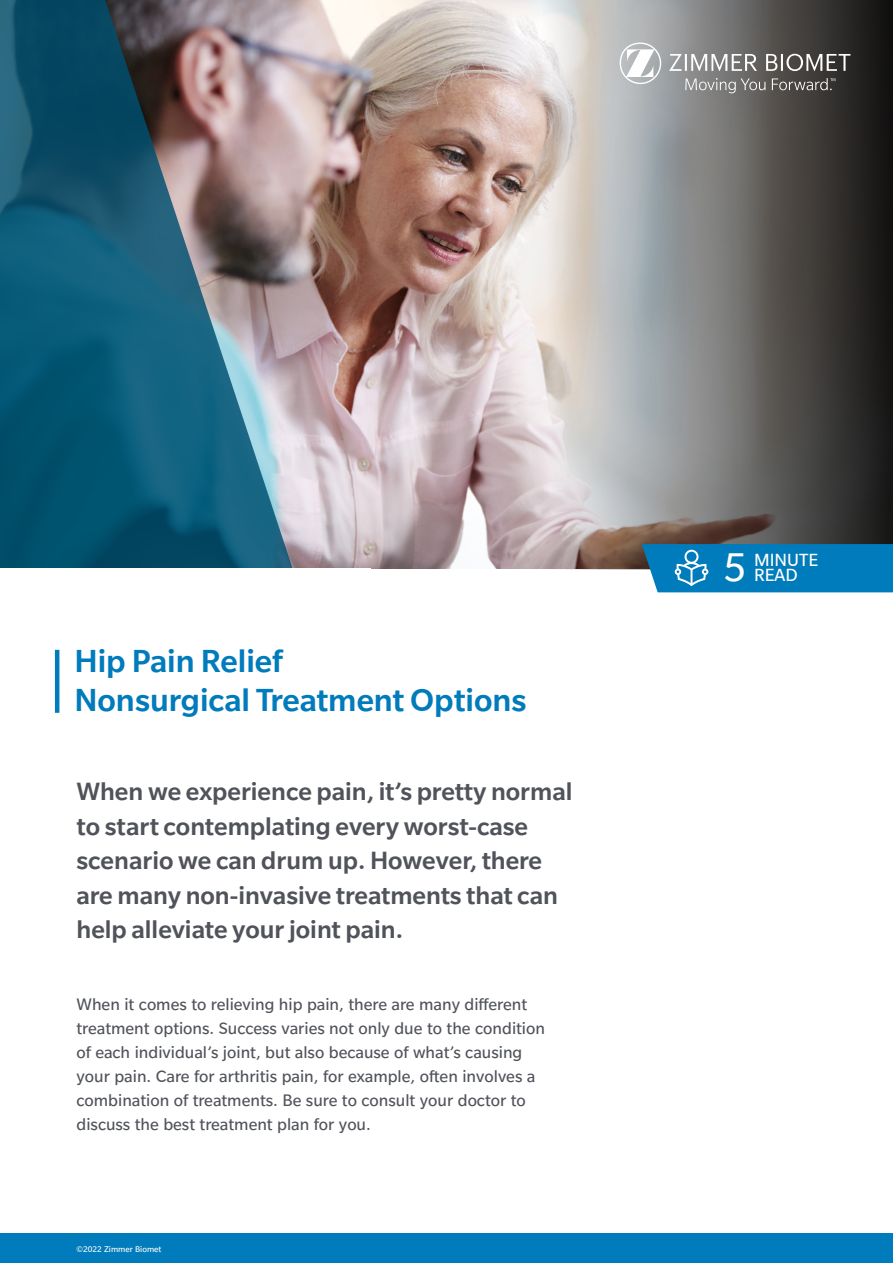
<style>
.page{position:relative;width:893px;height:1263px;background:#fff}
.page>*{position:absolute;margin:0;border:0;box-sizing:border-box;transform-origin:0 0}
.t1{font:43.2px "Slate";color:#fff}
.t2{font:500 34.5px/39px "Slate Pro";color:#007bbb}
.t3{font:500 27px/34.5px "Slate Pro";color:#50535a}
.t4{font:19.05px/15.6px "Slate Pro";color:#fff}
.t5{font:18px/24px "Slate Pro";color:#50535a}
.t6{font:9px "Slate Pro";color:#fff}
</style>
<div class="page">
<img style="left:307px;top:0;width:224px;height:568px">
<svg style="left:531px;top:0;width:362px;height:569px;background:#807e7c"></svg>
<svg style="left:0;top:0;width:307px;height:568px;background:#406b7e"></svg>
<hr style="left:55px;top:650px;width:4px;height:63px;background:#007bbb">
<svg style="left:642px;top:544px;width:251px;height:48px;background:#0d80bc"></svg>
<svg style="left:669px;top:54px;width:181px;height:17px"></svg>
<svg style="left:620px;top:43px;width:41px;height:41px"></svg>
<svg style="left:685px;top:78px;width:80px;height:15px"></svg>
<svg style="left:772px;top:78px;width:63px;height:12px"></svg>
<div style="left:0;top:1233px;width:893px;height:30px;background:#007bbb"></div>
<h2 class="t2" style="left:74px;top:640px;width:454px">Hip Pain Relief<br>Nonsurgical Treatment Options</h2>
<h3 class="t3" style="left:77px;top:773px;width:497px">When we experience pain, it’s pretty normal to start contemplating every worst-case scenario we can drum up. However, there are many non-invasive treatments that can help alleviate your joint pain.</h3>
<p class="t5" style="left:77px;top:991px;width:470px">When it comes to relieving hip pain, there are many different treatment options. Success varies not only due to the condition of each individual’s joint, but also because of what’s causing your pain. Care for arthritis pain, for example, often involves a combination of treatments. Be sure to consult your doctor to discuss the best treatment plan for you.</p>
<p class="t6" style="left:76px;top:1243px;width:87px">©2022 Zimmer Biomet</p>
<h1 class="t1" style="left:723px;top:545px;width:24px">5</h1>
<p class="t4" style="left:754px;top:551px;width:66px">MINUTE<br>READ</p>
</div>
